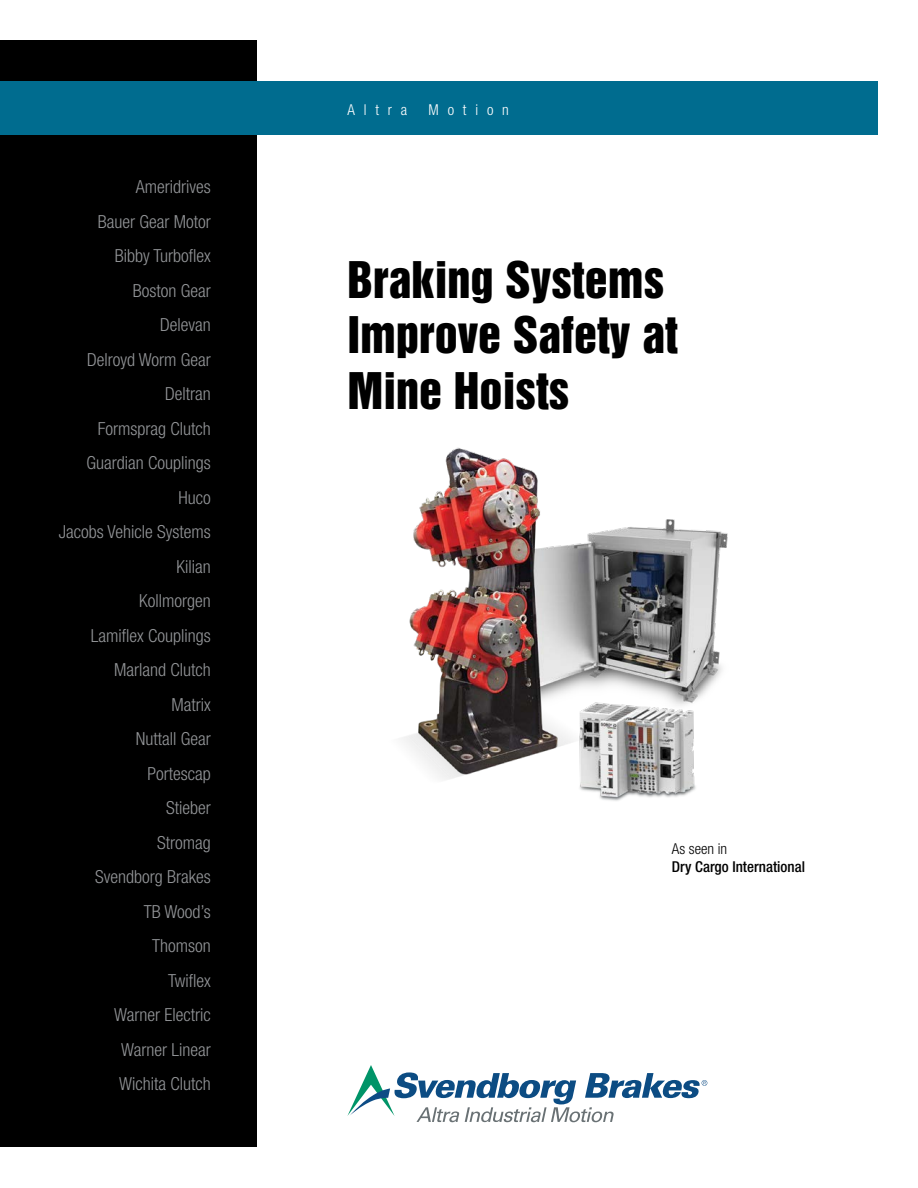
<style>
.page{position:relative;width:918px;height:1188px;background:#fff}
.page>*{position:absolute;margin:0;border:0;box-sizing:border-box;transform-origin:0 0}
.t1{font:46.2px "Helvetica Inserat LT Std";color:#000}
.t2{font:300 condensed 18px "Helvetica Neue LT Std";color:#939598}
.t3{font:500 condensed 15px "Helvetica Neue LT Std";color:#000}
.t4{font:300 condensed 15px "Helvetica Neue LT Std";letter-spacing:.59em;color:#fff}
.t5{font:300 condensed 15px "Helvetica Neue LT Std";color:#000}
</style>
<div class="page">
<div style="left:0;top:40px;width:256px;height:1108px;background:#000"></div>
<div style="left:0;top:81px;width:877px;height:54px;background:#006c8f"></div>
<img style="left:402px;top:447px;width:326px;height:354px">
<svg style="left:347px;top:1065px;width:360px;height:57px"></svg>
<p class="t2" style="left:136px;top:177px;width:76px">Ameridrives</p>
<p class="t2" style="left:98px;top:211px;width:115px">Bauer Gear Motor</p>
<p class="t2" style="left:115px;top:246px;width:97px">Bibby Turboflex</p>
<p class="t2" style="left:133px;top:280px;width:79px">Boston Gear</p>
<p class="t2" style="left:160px;top:315px;width:52px">Delevan</p>
<p class="t2" style="left:87px;top:349px;width:125px">Delroyd Worm Gear</p>
<p class="t2" style="left:165px;top:384px;width:47px">Deltran</p>
<p class="t2" style="left:98px;top:418px;width:114px">Formsprag Clutch</p>
<p class="t2" style="left:87px;top:453px;width:126px">Guardian Couplings</p>
<p class="t2" style="left:179px;top:487px;width:34px">Huco</p>
<p class="t2" style="left:59px;top:522px;width:153px">Jacobs Vehicle Systems</p>
<p class="t2" style="left:177px;top:556px;width:36px">Kilian</p>
<p class="t2" style="left:139px;top:591px;width:73px">Kollmorgen</p>
<p class="t2" style="left:91px;top:625px;width:121px">Lamiflex Couplings</p>
<p class="t2" style="left:114px;top:660px;width:98px">Marland Clutch</p>
<p class="t2" style="left:172px;top:694px;width:41px">Matrix</p>
<p class="t2" style="left:136px;top:729px;width:76px">Nuttall Gear</p>
<p class="t2" style="left:148px;top:763px;width:65px">Portescap</p>
<p class="t2" style="left:166px;top:798px;width:46px">Stieber</p>
<p class="t2" style="left:157px;top:832px;width:55px">Stromag</p>
<p class="t2" style="left:95px;top:867px;width:117px">Svendborg Brakes</p>
<p class="t2" style="left:144px;top:901px;width:68px">TB Wood’s</p>
<p class="t2" style="left:152px;top:936px;width:60px">Thomson</p>
<p class="t2" style="left:168px;top:970px;width:44px">Twiflex</p>
<p class="t2" style="left:114px;top:1005px;width:98px">Warner Electric</p>
<p class="t2" style="left:121px;top:1039px;width:91px">Warner Linear</p>
<p class="t2" style="left:119px;top:1074px;width:93px">Wichita Clutch</p>
<p class="t4" style="left:347px;top:101px;width:61px">Altra</p>
<p class="t4" style="left:429px;top:101px;width:82px">Motion</p>
<p class="t1" style="left:347px;top:252px;width:318px">Braking Systems</p>
<p class="t1" style="left:347px;top:308px;width:332px">Improve Safety at</p>
<p class="t1" style="left:347px;top:363px;width:223px">Mine Hoists</p>
<p class="t5" style="left:672px;top:840px;width:57px">As seen in</p>
<p class="t3" style="left:672px;top:858px;width:135px">Dry Cargo International</p>
</div>
